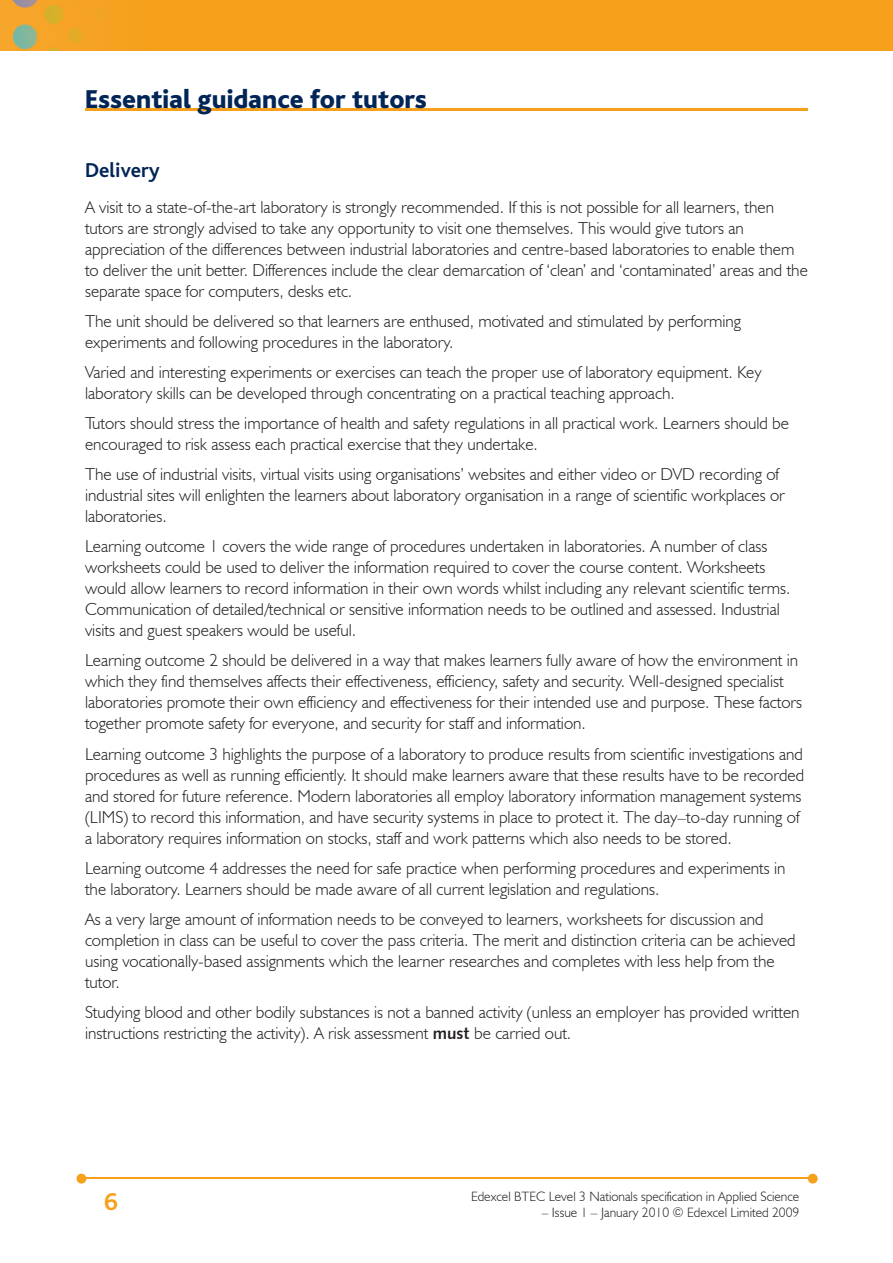
<style>
.page{position:relative;width:893px;height:1263px;background:#fff}
.page>*{position:absolute;margin:0;border:0;box-sizing:border-box;transform-origin:0 0}
.t1{font:800 27px "Bliss";color:#002556}
.t2{font:700 25.5px "Bliss";color:#f6a01b}
.t3{font:700 21px "Bliss";color:#002556}
.t4{font:300 17.25px/21px "Humanist 521 BT";color:#231f20}
.t5{font:300 13.5px "Humanist 521 BT";color:#231f20}
.s1{font-family:"Humanist 531 BT Bold A";font-weight:400;font-size:16.5px}
</style>
<div class="page">
<img style="left:0;top:0;width:893px;height:51px">
<hr style="left:82px;top:1178px;width:728px;height:1px;background:#f6a01b">
<svg style="left:808px;top:1174px;width:10px;height:9px"></svg>
<svg style="left:77px;top:1174px;width:9px;height:9px"></svg>
<hr style="left:85px;top:108px;width:723px;height:2px;background:#f6a01b">
<h1 class="t1" style="left:85px;top:85px;width:344px">Essential guidance for tutors</h1>
<p class="t3" style="left:85px;top:160px;width:76px">Delivery</p>
<p class="t4" style="left:85px;top:197px;width:724px">A visit to a state-of-the-art laboratory is strongly recommended. If this is not possible for all learners, then tutors are strongly advised to take any opportunity to visit one themselves. This would give tutors an appreciation of the differences between industrial laboratories and centre-based laboratories to enable them to deliver the unit better. Differences include the clear demarcation of ‘clean’ and ‘contaminated’ areas and the separate space for computers, desks etc.</p>
<p class="t4" style="left:85px;top:311px;width:657px">The unit should be delivered so that learners are enthused, motivated and stimulated by performing experiments and following procedures in the laboratory.</p>
<p class="t4" style="left:85px;top:362px;width:678px">Varied and interesting experiments or exercises can teach the proper use of laboratory equipment. Key laboratory skills can be developed through concentrating on a practical teaching approach.</p>
<p class="t4" style="left:85px;top:413px;width:705px">Tutors should stress the importance of health and safety regulations in all practical work. Learners should be encouraged to risk assess each practical exercise that they undertake.</p>
<p class="t4" style="left:85px;top:464px;width:701px">The use of industrial visits, virtual visits using organisations’ websites and either video or DVD recording of industrial sites will enlighten the learners about laboratory organisation in a range of scientific workplaces or laboratories.</p>
<p class="t4" style="left:85px;top:536px;width:707px">Learning outcome 1 covers the wide range of procedures undertaken in laboratories. A number of class worksheets could be used to deliver the information required to cover the course content. Worksheets would allow learners to record information in their own words whilst including any relevant scientific terms.<br>Communication of detailed/technical or sensitive information needs to be outlined and assessed. Industrial visits and guest speakers would be useful.</p>
<p class="t4" style="left:85px;top:650px;width:719px">Learning outcome 2 should be delivered in a way that makes learners fully aware of how the environment in which they find themselves affects their effectiveness, efficiency, safety and security. Well-designed specialist laboratories promote their own efficiency and effectiveness for their intended use and purpose. These factors together promote safety for everyone, and security for staff and information.</p>
<p class="t4" style="left:85px;top:743px;width:721px">Learning outcome 3 highlights the purpose of a laboratory to produce results from scientific investigations and procedures as well as running efficiently. It should make learners aware that these results have to be recorded and stored for future reference. Modern laboratories all employ laboratory information management systems (LIMS) to record this information, and have security systems in place to protect it. The day–to-day running of a laboratory requires information on stocks, staff and work patterns which also needs to be stored.</p>
<p class="t4" style="left:85px;top:857px;width:702px">Learning outcome 4 addresses the need for safe practice when performing procedures and experiments in the laboratory. Learners should be made aware of all current legislation and regulations.</p>
<p class="t4" style="left:85px;top:908px;width:712px">As a very large amount of information needs to be conveyed to learners, worksheets for discussion and completion in class can be useful to cover the pass criteria. The merit and distinction criteria can be achieved using vocationally-based assignments which the learner researches and completes with less help from the tutor.</p>
<p class="t4" style="left:85px;top:1001px;width:716px">Studying blood and other bodily substances is not a banned activity (unless an employer has provided written instructions restricting the activity). A risk assessment <span class="s1">must</span> be carried out.</p>
<h2 class="t2" style="left:104px;top:1189px;width:15px">6</h2>
<p class="t5" style="left:471px;top:1188px;width:330px">Edexcel BTEC Level 3 Nationals specification in Applied Science</p>
<p class="t5" style="left:542px;top:1204px;width:259px">– Issue 1 – January 2010 © Edexcel Limited 2009</p>
</div>
